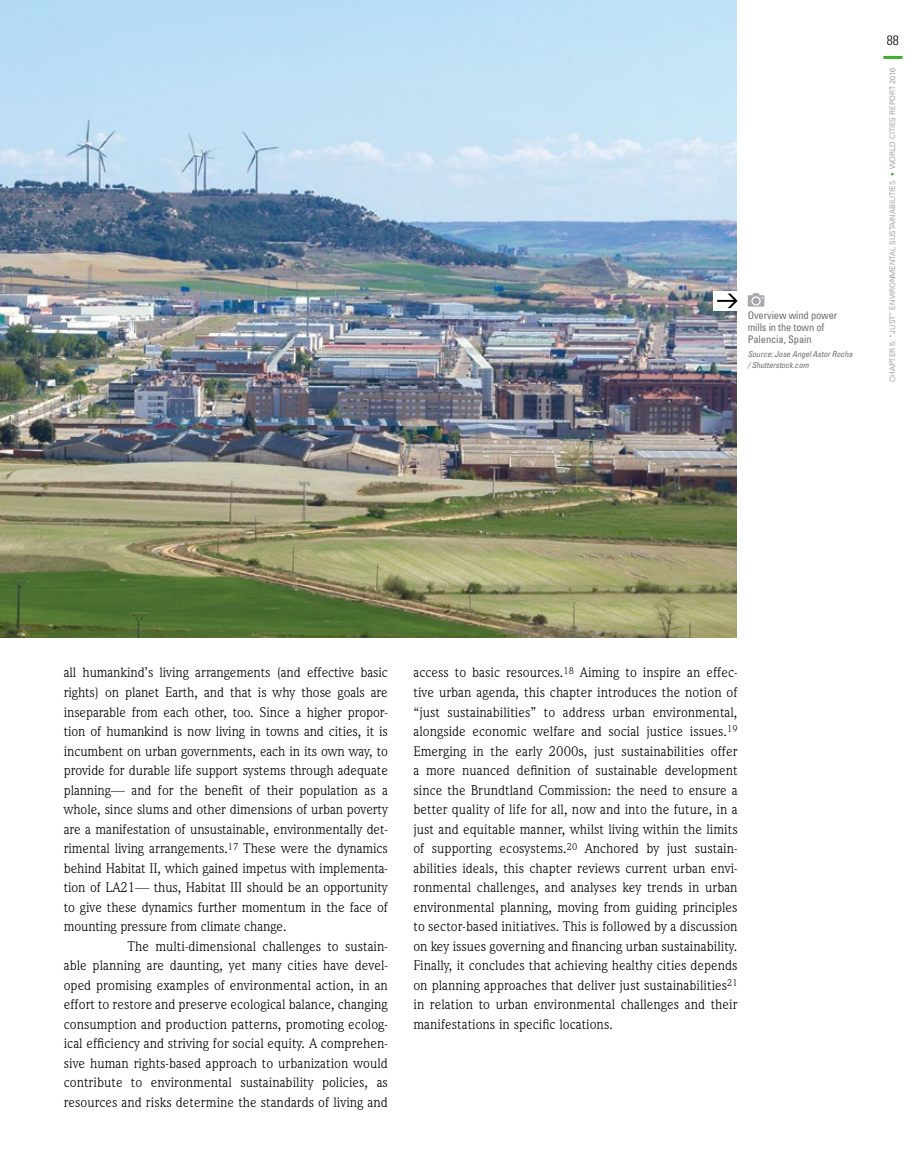
<style>
.page{position:relative;width:918px;height:1170px;background:#fff}
.page>*{position:absolute;margin:0;border:0;box-sizing:border-box;transform-origin:0 0}
.t1{font:14.25px/19.5px "Weidemann IT Cby BT";letter-spacing:-.01em;color:#000;text-align:justify}
.t2{font:300 condensed 13.5px "Univers LT Std";color:#000}
.t3{font:condensed 10.5px/12px "Univers LT Std";letter-spacing:-.01em;color:#6d6e71}
.t4{font:italic condensed 8.25px/10.5px "Univers LT Std";letter-spacing:-.01em;color:#6d6e71}
.t5{font:300 7.5px "Univers LT Std";color:#808285}
.s1{color:#3fae2a}
</style>
<div class="page">
<hr style="left:883px;top:56px;width:19px;height:3px;background:#3fae2a">
<img style="left:0;top:0;width:737px;height:637px">
<svg style="left:748px;top:293px;width:16px;height:13px"></svg>
<div style="left:713px;top:291px;width:25px;height:20px;background:#fff"></div>
<svg style="left:717px;top:293px;width:21px;height:15px"></svg>
<p class="t3" style="left:748px;top:309px;width:91px">Overview wind power mills in the town of<br>Palencia, Spain</p>
<p class="t4" style="left:748px;top:349px;width:106px">Source: Jose Angel Astor Rocha / Shutterstock.com</p>
<p class="t2" style="left:887px;top:32px;width:13px">88</p>
<p class="t5" style="left:888px;top:381px;width:315px;rotate:-90deg">Chapter 5: “Just” Environmental Sustainabilities <span class="s1">•</span> WORLD CITIES REPORT 2016</p>
<p class="t1" style="left:64px;top:662px;width:326px">all humankind’s living arrangements (and effective basic</p>
<p class="t1" style="left:64px;top:682px;width:326px">rights) on planet Earth, and that is why those goals are</p>
<p class="t1" style="left:64px;top:701px;width:326px">inseparable from each other, too. Since a higher propor-</p>
<p class="t1" style="left:64px;top:721px;width:326px">tion of humankind is now living in towns and cities, it is</p>
<p class="t1" style="left:64px;top:740px;width:326px">incumbent on urban governments, each in its own way, to</p>
<p class="t1" style="left:64px;top:760px;width:326px">provide for durable life support systems through adequate</p>
<p class="t1" style="left:64px;top:779px;width:326px">planning— and for the benefit of their population as a</p>
<p class="t1" style="left:64px;top:799px;width:326px">whole, since slums and other dimensions of urban poverty</p>
<p class="t1" style="left:64px;top:818px;width:326px">are a manifestation of unsustainable, environmentally det-</p>
<p class="t1" style="left:64px;top:838px;width:326px">rimental living arrangements.<sup>17</sup> These were the dynamics</p>
<p class="t1" style="left:64px;top:857px;width:326px">behind Habitat II , which gained impetus with implementa-</p>
<p class="t1" style="left:64px;top:877px;width:326px">tion of LA21— thus, Habitat III should be an opportunity</p>
<p class="t1" style="left:64px;top:896px;width:326px">to give these dynamics further momentum in the face of</p>
<p class="t1" style="left:64px;top:916px;width:225px">mounting pressure from climate change.</p>
<p class="t1" style="left:128px;top:935px;width:262px">The multi-dimensional challenges to sustain-</p>
<p class="t1" style="left:64px;top:955px;width:326px">able planning are daunting, yet many cities have devel-</p>
<p class="t1" style="left:64px;top:974px;width:326px">oped promising examples of environmental action, in an</p>
<p class="t1" style="left:64px;top:994px;width:326px">effort to restore and preserve ecological balance, changing</p>
<p class="t1" style="left:64px;top:1013px;width:326px">consumption and production patterns, promoting ecolog-</p>
<p class="t1" style="left:64px;top:1033px;width:326px">ical efficiency and striving for social equity. A comprehen-</p>
<p class="t1" style="left:64px;top:1052px;width:326px">sive human rights-based approach to urbanization would</p>
<p class="t1" style="left:64px;top:1072px;width:326px">contribute to environmental sustainability policies, as</p>
<p class="t1" style="left:64px;top:1091px;width:326px">resources and risks determine the standards of living and</p>
<p class="t1" style="left:413px;top:662px;width:326px">access to basic resources.<sup>18</sup> Aiming to inspire an effec&shy;tive urban agenda, this chapter introduces the notion of “just sustainabilities” to address urban environmental, alongside economic welfare and social justice issues.<sup>19<br></sup>Emerging in the early 2000s, just sustainabilities offer a more nuanced definition of sustainable development since the Brundtland Commission: the need to ensure a better quality of life for all, now and into the future, in a just and equitable manner, whilst living within the limits of supporting ecosystems.<sup>20</sup> Anchored by just sustain&shy;abilities ideals, this chapter reviews current urban envi&shy;ronmental challenges, and analyses key trends in urban environmental planning, moving from guiding principles to sector-based initiatives. This is followed by a discussion on key issues governing and financing urban sustainability.<br>Finally, it concludes that achieving healthy cities depends on planning approaches that deliver just sustainabilities<sup>21 </sup>in relation to urban environmental challenges and their manifestations in specific locations.</p>
</div>
